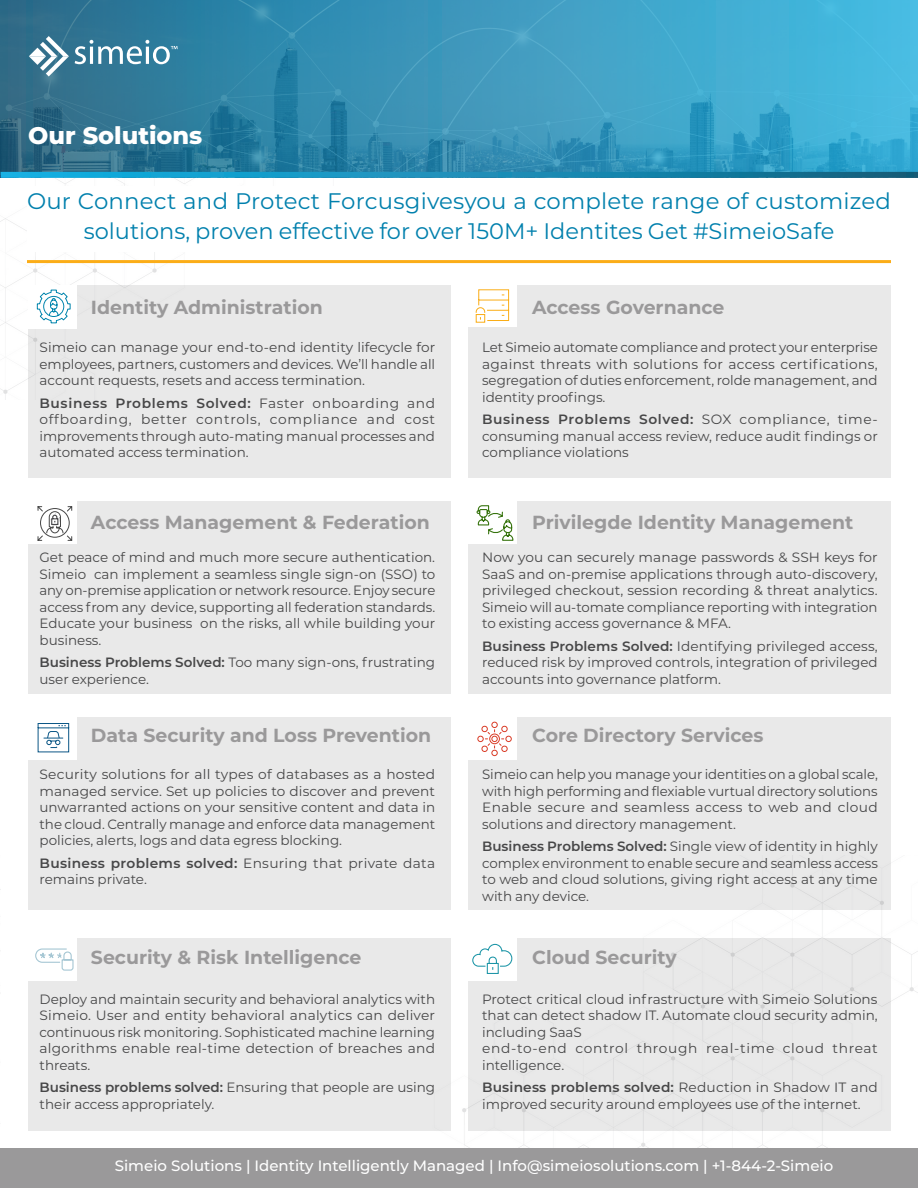
<style>
.page{position:relative;width:918px;height:1188px;background:#fff}
.page>*{position:absolute;margin:0;border:0;box-sizing:border-box;transform-origin:0 0}
.Study{font:800 24px "Montserrat";color:#fff}
.Text{font:22.5px/30px "Montserrat";color:#0080ad;text-align:center}
.Text_3{font:700 18.9px "Montserrat";color:#9a999a}
.t1{font:500 15px "Montserrat";color:#fff}
.Paragraph_Style_1{font:13.5px/16.5px "Montserrat";color:#474748;text-align:justify}
.Paragraph_Style_1-2{font:13.5px/16.5px "Montserrat";letter-spacing:.05em;color:#474748}
.s1{font-weight:600}
</style>
<div class="page">
<img style="left:0;top:855px;width:918px;height:293px">
<svg style="left:0;top:0;width:918px;height:175px;background:#3793b6"></svg>
<svg style="left:1px;top:172px;width:917px;height:6px;background:#188cb5"></svg>
<svg style="left:29px;top:36px;width:40px;height:40px"></svg>
<svg style="left:75px;top:40px;width:103px;height:24px"></svg>
<hr style="left:27px;top:260px;width:864px;height:3px;background:#fbad18">
<div style="left:29px;top:285px;width:422px;height:193px;background:#e9e9e9"></div>
<div style="left:29px;top:717px;width:422px;height:193px;background:#e9e9e9"></div>
<div style="left:29px;top:501px;width:422px;height:192px;background:#e9e9e9"></div>
<div style="left:29px;top:938px;width:422px;height:192px;background:#e9e9e9"></div>
<div style="left:469px;top:285px;width:422px;height:193px;background:#e9e9e9"></div>
<div style="left:469px;top:717px;width:422px;height:193px;background:#e9e9e9"></div>
<div style="left:469px;top:501px;width:422px;height:192px;background:#e9e9e9"></div>
<div style="left:469px;top:938px;width:422px;height:192px;background:#e9e9e9"></div>
<div style="left:468px;top:284px;width:49px;height:43px;background:#fff"></div>
<svg style="left:475px;top:289px;width:35px;height:34px"></svg>
<div style="left:0;top:1148px;width:918px;height:40px;background:#9a999a"></div>
<div style="left:28px;top:285px;width:49px;height:43px;background:#fff"></div>
<div style="left:28px;top:717px;width:49px;height:43px;background:#fff"></div>
<div style="left:28px;top:501px;width:49px;height:43px;background:#fff"></div>
<div style="left:28px;top:937px;width:49px;height:43px;background:#fff"></div>
<div style="left:468px;top:717px;width:49px;height:43px;background:#fff"></div>
<div style="left:468px;top:501px;width:49px;height:43px;background:#fff"></div>
<div style="left:468px;top:937px;width:49px;height:43px;background:#fff"></div>
<svg style="left:37px;top:506px;width:36px;height:35px"></svg>
<svg style="left:476px;top:505px;width:38px;height:36px"></svg>
<svg style="left:37px;top:723px;width:33px;height:30px"></svg>
<svg style="left:478px;top:722px;width:34px;height:34px"></svg>
<svg style="left:35px;top:948px;width:39px;height:23px"></svg>
<svg style="left:472px;top:943px;width:41px;height:31px"></svg>
<svg style="left:36px;top:289px;width:35px;height:35px"></svg>
<p class="Study" style="left:28px;top:118px;width:176px">Our Solutions</p>
<p class="Text" style="left:27px;top:185px;width:865px">Our Connect and Protect Forcusgivesyou a complete range of customized solutions, proven effective for over 150M+ Identites Get #SimeioSafe</p>
<p class="Text_3" style="left:91px;top:293px;width:233px">Identity Administration</p>
<p class="Paragraph_Style_1" style="left:40px;top:339px;width:397px">Simeio can manage your end-to-end identity lifecycle for employees, partners, customers and devices. We’ll handle all account requests, resets and access termination.</p>
<p class="Paragraph_Style_1" style="left:40px;top:394px;width:397px"><span class="s1">Business Problems Solved:</span> Faster onboarding and offboarding, better controls, compliance and cost improvements through auto-mating manual processes and automated access termination.</p>
<p class="Text_3" style="left:91px;top:509px;width:340px">Access Management &amp; Federation</p>
<p class="Paragraph_Style_1" style="left:40px;top:549px;width:397px">Get peace of mind and much more secure authentication.<br>Simeio can implement a seamless single sign-on (SSO) to any on-premise application or network resource. Enjoy secure access from any device, supporting all federation standards.<br>Educate your business on the risks, all while building your business.</p>
<p class="Paragraph_Style_1" style="left:40px;top:654px;width:397px"><span class="s1">Business Problems Solved:</span> Too many sign-ons, frustrating user experience.</p>
<p class="Text_3" style="left:91px;top:722px;width:342px">Data Security and Loss Prevention</p>
<p class="Paragraph_Style_1" style="left:40px;top:766px;width:397px">Security solutions for all types of databases as a hosted managed service. Set up policies to discover and prevent unwarranted actions on your sensitive content and data in the cloud. Centrally manage and enforce data management policies, alerts, logs and data egress blocking.</p>
<p class="Paragraph_Style_1" style="left:40px;top:854px;width:397px"><span class="s1">Business problems solved:</span> Ensuring that private data remains private.</p>
<p class="Text_3" style="left:91px;top:943px;width:272px">Security &amp; Risk Intelligence</p>
<p class="Paragraph_Style_1" style="left:40px;top:990px;width:397px">Deploy and maintain security and behavioral analytics with Simeio. User and entity behavioral analytics can deliver continuous risk monitoring. Sophisticated machine learning algorithms enable real-time detection of breaches and threats.</p>
<p class="Paragraph_Style_1" style="left:40px;top:1079px;width:397px"><span class="s1">Business problems solved:</span> Ensuring that people are using their access appropriately.</p>
<p class="Text_3" style="left:532px;top:293px;width:194px">Access Governance</p>
<p class="Paragraph_Style_1" style="left:482px;top:339px;width:397px">Let Simeio automate compliance and protect your enterprise against threats with solutions for access certifications, segregation of duties enforcement, rolde management, and identity proofings.</p>
<p class="Paragraph_Style_1" style="left:482px;top:411px;width:397px"><span class="s1">Business Problems Solved:</span> SOX compliance, time&shy;consuming manual access review, reduce audit findings or compliance violations</p>
<p class="Text_3" style="left:532px;top:509px;width:323px">Privilegde Identity Management</p>
<p class="Paragraph_Style_1" style="left:482px;top:549px;width:397px">Now you can securely manage passwords &amp; SSH keys for SaaS and on-premise applications through auto-discovery, privileged checkout, session recording &amp; threat analytics.<br>Simeio will au-tomate compliance reporting with integration to existing access governance &amp; MFA.</p>
<p class="Paragraph_Style_1" style="left:482px;top:637px;width:397px"><span class="s1">Business Problems Solved:</span> Identifying privileged access, reduced risk by improved controls, integration of privileged accounts into governance platform.</p>
<p class="Text_3" style="left:532px;top:722px;width:233px">Core Directory Services</p>
<p class="Paragraph_Style_1" style="left:482px;top:766px;width:397px">Simeio can help you manage your identities on a global scale, with high performing and flexiable vurtual directory solutions</p>
<p class="Paragraph_Style_1" style="left:482px;top:799px;width:397px">Enable secure and seamless access to web and cloud solutions and directory management.</p>
<p class="Paragraph_Style_1" style="left:482px;top:838px;width:397px"><span class="s1">Business Problems Solved:</span> Single view of identity in highly complex environment to enable secure and seamless access to web and cloud solutions, giving right access at any time with any device.</p>
<p class="Text_3" style="left:532px;top:943px;width:146px">Cloud Security</p>
<p class="Paragraph_Style_1" style="left:482px;top:990px;width:397px">Protect critical cloud infrastructure with Simeio Solutions that can detect shadow IT. Automate cloud security admin, including SaaS</p>
<p class="Paragraph_Style_1-2" style="left:482px;top:1040px;width:397px">end-to-end control through real-time cloud threat intelligence.</p>
<p class="Paragraph_Style_1" style="left:482px;top:1079px;width:397px"><span class="s1">Business problems solved:</span> Reduction in Shadow IT and improved security around employees use of the internet.</p>
<p class="t1" style="left:115px;top:1155px;width:720px">Simeio Solutions | Identity Intelligently Managed | Info@simeiosolutions.com | +1-844-2-Simeio</p>
</div>
